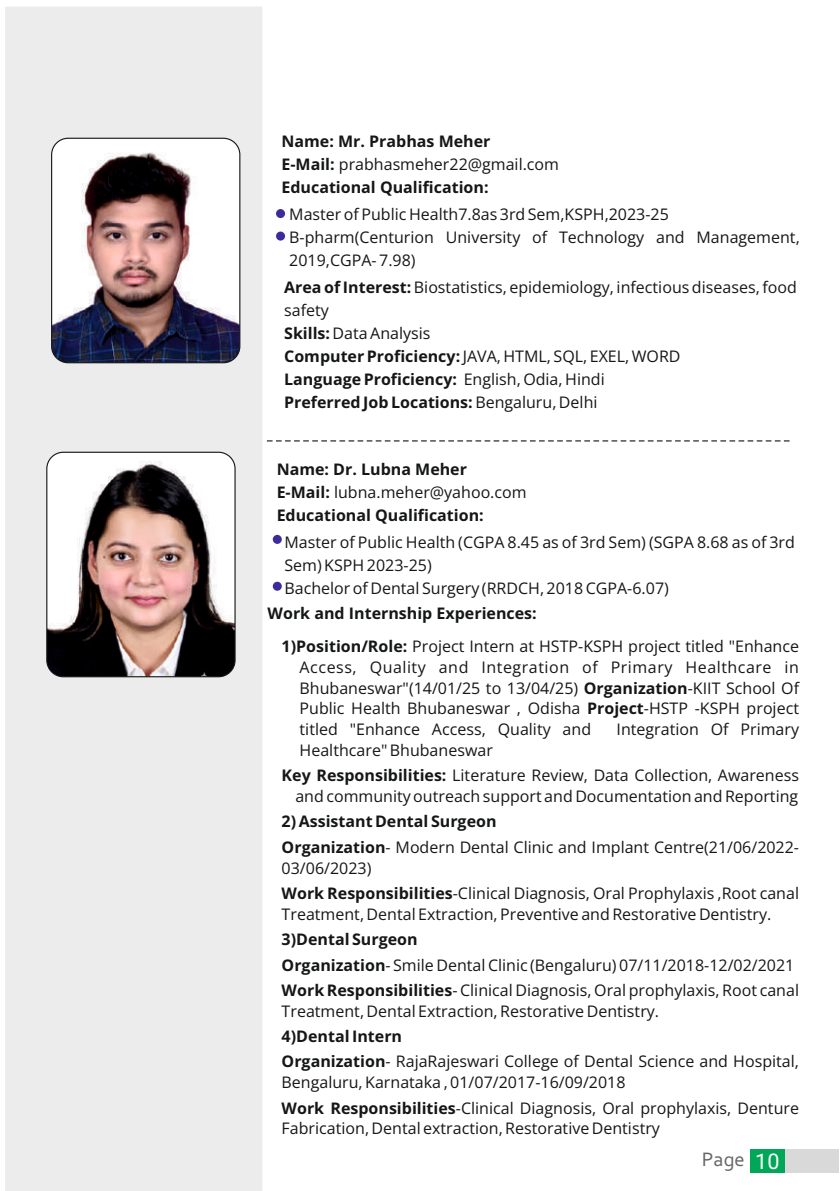
<style>
.page{position:relative;width:840px;height:1191px;background:#fff}
.page>*{position:absolute;margin:0;border:0;box-sizing:border-box;transform-origin:0 0}
.t1{font:20.4px "Corbel";color:#676767}
.t2{font:16px/20.8px "Open Sans";color:#151616}
.t3{font:700 16px/23px "Open Sans";color:#151616}
.s1{font-weight:400}
.s2{font-weight:700}
.s3{font-family:"Roboto";font-size:21.6px;color:#fff}
</style>
<div class="page">
<div style="left:5px;top:7px;width:257px;height:1184px;background:#ececec"></div>
<div style="left:750px;top:1149px;width:34px;height:24px;background:#00a759"></div>
<div style="left:784px;top:1149px;width:54px;height:24px;background:#d9d9da"></div>
<img style="left:52px;top:138px;width:188px;height:225px;border-radius:16px">
<div style="left:51px;top:138px;width:189px;height:225px;border:1px solid #151616;border-radius:16px"></div>
<img style="left:47px;top:453px;width:188px;height:223px;border-radius:16px">
<div style="left:46px;top:452px;width:189px;height:225px;border:1px solid #151616;border-radius:16px"></div>
<div style="left:276px;top:209px;width:9px;height:9px;background:#3c2b99;border-radius:50%"></div>
<div style="left:272px;top:535px;width:9px;height:9px;background:#3c2b99;border-radius:50%"></div>
<div style="left:276px;top:232px;width:9px;height:9px;background:#3c2b99;border-radius:50%"></div>
<div style="left:272px;top:582px;width:9px;height:9px;background:#3c2b99;border-radius:50%"></div>
<svg style="left:267px;top:440px;width:522px;height:1px"></svg>
<p class="t3" style="left:281px;top:129px;width:279px">Name: Mr. Prabhas Meher<br>E-Mail: <span class="s1">prabhasmeher22@gmail.com<br></span>Educational Qualification:</p>
<p class="t2" style="left:289px;top:203px;width:381px">Master of Public Health7.8as 3rd Sem,KSPH,2023-25</p>
<p class="t2" style="left:289px;top:225px;width:511px;line-height:23px">B-pharm(Centurion University of Technology and Management,<br>2019,CGPA- 7.98)</p>
<p class="t2" style="left:284px;top:275px;width:514px;line-height:23px"><span class="s2">Area of Interest:</span> Biostatistics, epidemiology, infectious diseases, food safety<br><span class="s2">Skills:</span> Data Analysis</p>
<p class="t3" style="left:284px;top:367px;width:322px">Language Proficiency: <span class="s1">English, Odia, Hindi</span></p>
<p class="t2" style="left:284px;top:345px;width:397px"><span class="s2">Computer Proficiency:</span> JAVA, HTML, SQL, EXEL, WORD</p>
<p class="t3" style="left:284px;top:390px;width:314px">Preferred Job Locations: <span class="s1">Bengaluru, Delhi</span></p>
<p class="t3" style="left:276px;top:457px;width:251px">Name: Dr. Lubna Meher<br>E-Mail: <span class="s1">lubna.meher@yahoo.com<br></span>Educational Qualification:</p>
<p class="t2" style="left:284px;top:530px;width:511px;line-height:23px">Master of Public Health (CGPA 8.45 as of 3rd Sem) (SGPA 8.68 as of 3rd<br>Sem) KSPH 2023-25)<br>Bachelor of Dental Surgery (RRDCH, 2018 CGPA-6.07)</p>
<p class="t3" style="left:267px;top:601px;width:270px">Work and Internship Experiences:</p>
<p class="t2" style="left:299px;top:635px;width:500px;text-align:justify;text-indent:-18px"><span class="s2">1)Position/Role:</span> Project Intern at HSTP-KSPH project titled "Enhance Access, Quality and Integration of Primary Healthcare in Bhubaneswar"(14/01/25 to 13/04/25) <span class="s2">Organization</span>-KIIT School Of Public Health Bhubaneswar , Odisha <span class="s2">Project</span>-HSTP -KSPH project titled "Enhance Access, Quality and</p>
<p class="t2" style="left:616px;top:718px;width:184px">Integration Of Primary</p>
<p class="t2" style="left:299px;top:739px;width:195px">Healthcare" Bhubaneswar</p>
<p class="t2" style="left:281px;top:764px;width:518px;text-align:right"><span class="s2">Key Responsibilities:</span> Literature Review, Data Collection, Awareness and community outreach support and Documentation and Reporting</p>
<p class="t3" style="left:281px;top:809px;width:216px">2) Assistant Dental Surgeon</p>
<p class="t2" style="left:281px;top:836px;width:518px"><span class="s2">Organization</span>- Modern Dental Clinic and Implant Centre(21/06/2022-<br>03/06/2023)</p>
<p class="t2" style="left:281px;top:882px;width:518px"><span class="s2">Work Responsibilities</span>-Clinical Diagnosis, Oral Prophylaxis ,Root canal<br>Treatment, Dental Extraction, Preventive and Restorative Dentistry.</p>
<p class="t3" style="left:281px;top:927px;width:137px">3)Dental Surgeon</p>
<p class="t2" style="left:281px;top:979px;width:518px"><span class="s2">Work Responsibilities</span>- Clinical Diagnosis, Oral prophylaxis, Root canal<br>Treatment, Dental Extraction, Restorative Dentistry.</p>
<p class="t2" style="left:281px;top:954px;width:514px"><span class="s2">Organization</span>- Smile Dental Clinic (Bengaluru) 07/11/2018-12/02/2021</p>
<p class="t3" style="left:281px;top:1024px;width:122px">4)Dental Intern</p>
<p class="t2" style="left:281px;top:1050px;width:518px"><span class="s2">Organization</span>- RajaRajeswari College of Dental Science and Hospital,<br>Bengaluru, Karnataka , 01/07/2017-16/09/2018</p>
<p class="t2" style="left:281px;top:1097px;width:518px"><span class="s2">Work Responsibilities</span>-Clinical Diagnosis, Oral prophylaxis, Denture<br>Fabrication, Dental extraction, Restorative Dentistry</p>
<p class="t1" style="left:701px;top:1151px;width:79px">Page <span class="s3">10</span></p>
</div>
